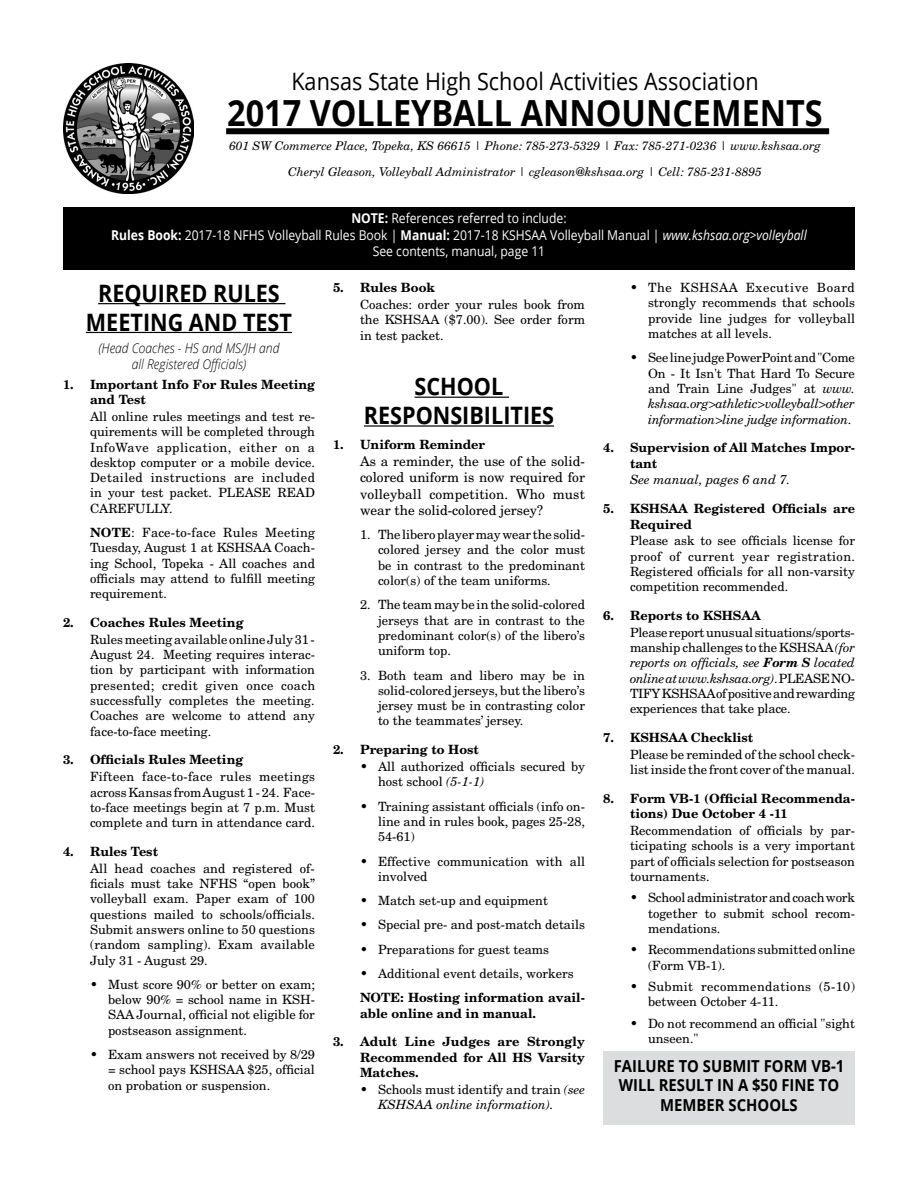
<style>
.page{position:relative;width:918px;height:1188px;background:#fff}
.page>*{position:absolute;margin:0;border:0;box-sizing:border-box;transform-origin:0 0}
.t1{font:700 36px "Open Sans";color:#000;scale:.9 1}
.t2{font:700 24px/28.8px "Open Sans";color:#000;text-align:center;scale:.9 1}
.t3{font:24px "Open Sans";color:#000;scale:.9 1}
.t4{font:700 16.5px/19.8px "Open Sans";color:#000;text-align:center;scale:.9 1}
.t5{font:13.5px/16.2px "Open Sans";color:#fff;text-align:center;scale:.9 1}
.t6{font:13.5px/16.2px "New Century Schlbk";letter-spacing:.005em;color:#000;text-align:justify}
.t7{font:italic 300 13.5px/16.2px "Open Sans";color:#000;text-align:center;scale:.9 1}
.t8{font:12.75px/15.3px "New Century Schlbk";color:#000;text-align:justify}
.t9{font:700 12.75px/15.3px "New Century Schlbk";color:#000}
.t10{font:italic 12.75px/15.3px "New Century Schlbk";color:#000}
.t11{font:12.75px/15.3px "New Century Schlbk";letter-spacing:.03em;color:#000}
.t12{font:italic 12px/26.1px "New Century Schlbk";color:#000;text-align:center}
.s1{font-weight:700}
.s2{font-style:italic}
.s3{font-style:normal}
.s4{font-weight:700;font-style:italic}
</style>
<div class="page">
<hr style="left:98px;top:303px;width:187px;height:1px;background:#000">
<hr style="left:86px;top:332px;width:206px;height:1px;background:#000">
<hr style="left:415px;top:397px;width:94px;height:1px;background:#000">
<hr style="left:364px;top:425px;width:190px;height:2px;background:#000">
<div style="left:63px;top:207px;width:792px;height:63px;background:#000"></div>
<div style="left:226px;top:128px;width:603px;height:6px;background:#000"></div>
<img style="left:63px;top:63px;width:130px;height:131px">
<div style="left:603px;top:1052px;width:252px;height:73px;background:#dcddde"></div>
<h2 class="t3" style="left:291px;top:64px;width:521px">Kansas State High School Activities Association</h2>
<h1 class="t1" style="left:227px;top:87px;width:663px">2017 VOLLEYBALL ANNOUNCEMENTS</h1>
<p class="t12" style="left:229px;top:132px;width:593px">601 SW Commerce Place, Topeka, KS 66615 | Phone: 785-273-5329 | Fax: 785-271-0236 | www.kshsaa.org<br>Cheryl Gleason, Volleyball Administrator | cgleason@kshsaa.org | Cell: 785-231-8895</p>
<p class="t5" style="left:111px;top:210px;width:774px"><span class="s1">NOTE:</span> References referred to include:<br><span class="s1">Rules Book:</span> 2017-18 NFHS Volleyball Rules Book | <span class="s1">Manual:</span> 2017-18 KSHSAA Volleyball Manual | <span class="s2">www.kshsaa.org&gt;volleyball<br></span>See contents, manual, page 11</p>
<h2 class="t2" style="left:86px;top:278px;width:231px">REQUIRED RULES<br>MEETING AND TEST</h2>
<p class="t7" style="left:99px;top:339px;width:203px">(Head Coaches - HS and MS/JH and all Registered Officials)</p>
<p class="t9" style="left:90px;top:378px;width:227px;text-indent:-27px">1. Important Info For Rules Meeting and Test</p>
<p class="t8" style="left:90px;top:410px;width:227px">All online rules meetings and test re&shy;quirements will be completed through InfoWave application, either on a desktop computer or a mobile device.<br>Detailed instructions are included in your test packet. PLEASE READ CAREFULLY.</p>
<p class="t8" style="left:90px;top:526px;width:227px"><span class="s1">NOTE</span>: Face-to-face Rules Meeting Tuesday, August 1 at KSHSAA Coach&shy;ing School, Topeka - All coaches and officials may attend to fulfill meeting requirement.</p>
<p class="t9" style="left:63px;top:616px;width:182px">2. Coaches Rules Meeting</p>
<p class="t8" style="left:90px;top:633px;width:227px">Rules meeting available online July 31 - August 24. Meeting requires interac&shy;tion by participant with information presented; credit given once coach successfully completes the meeting.<br>Coaches are welcome to attend any face-to-face meeting.</p>
<p class="t9" style="left:63px;top:753px;width:182px">3. Officials Rules Meeting</p>
<p class="t8" style="left:90px;top:770px;width:227px">Fifteen face-to-face rules meetings across Kansas from August 1 - 24. Face&shy;to-face meetings begin at 7 p.m. Must complete and turn in attendance card.</p>
<p class="t9" style="left:63px;top:845px;width:97px">4. Rules Test</p>
<p class="t8" style="left:90px;top:862px;width:227px">All head coaches and registered of&shy;ficials must take NFHS “open book” volleyball exam. Paper exam of 100 questions mailed to schools/officials.<br>Submit answers online to 50 questions (random sampling). Exam available July 31 - August 29.</p>
<p class="t8" style="left:108px;top:978px;width:209px;text-indent:-18px">• Must score 90% or better on exam; below 90% = school name in KSH-SAA Journal, official not eligible for postseason assignment.</p>
<p class="t8" style="left:108px;top:1048px;width:209px;text-indent:-18px">• Exam answers not received by 8/29 = school pays KSHSAA $25, official on probation or suspension.</p>
<p class="t9" style="left:333px;top:281px;width:103px">5. Rules Book</p>
<p class="t8" style="left:360px;top:298px;width:227px">Coaches: order your rules book from the KSHSAA ($7.00). See order form in test packet.</p>
<h2 class="t2" style="left:364px;top:372px;width:213px">SCHOOL<br>RESPONSIBILITIES</h2>
<p class="t9" style="left:333px;top:437px;width:154px">1. Uniform Reminder</p>
<p class="t6" style="left:360px;top:455px;width:227px">As a reminder, the use of the solid&shy;colored uniform is now required for volleyball competition. Who must wear the solid-colored jersey?</p>
<p class="t8" style="left:378px;top:528px;width:209px;text-indent:-18px">1. The libero player may wear the solid&shy;colored jersey and the color must be in contrast to the predominant color(s) of the team uniforms.</p>
<p class="t8" style="left:378px;top:598px;width:209px;text-indent:-18px">2. The team may be in the solid-colored jerseys that are in contrast to the predominant color(s) of the libero’s uniform top.</p>
<p class="t8" style="left:378px;top:669px;width:209px;text-indent:-18px">3. Both team and libero may be in solid-colored jerseys, but the libero’s jersey must be in contrasting color to the teammates’ jersey.</p>
<p class="t9" style="left:333px;top:743px;width:148px">2. Preparing to Host</p>
<p class="t8" style="left:378px;top:760px;width:208px;text-indent:-18px">• All authorized officials secured by host school <span class="s2">(5-1-1)</span></p>
<p class="t8" style="left:378px;top:800px;width:209px;text-indent:-18px">• Training assistant officials (info on&shy;line and in rules book, pages 25-28, 54-61)</p>
<p class="t8" style="left:378px;top:855px;width:209px;text-indent:-18px">• Effective communication with all involved</p>
<p class="t8" style="left:360px;top:894px;width:190px">• Match set-up and equipment</p>
<p class="t8" style="left:360px;top:919px;width:226px">• Special pre- and post-match details</p>
<p class="t8" style="left:360px;top:943px;width:191px">• Preparations for guest teams</p>
<p class="t8" style="left:360px;top:967px;width:215px">• Additional event details, workers</p>
<p class="t9" style="left:360px;top:991px;width:226px">NOTE: Hosting information avail&shy;able online and in manual.</p>
<p class="t9" style="left:360px;top:1035px;width:227px;text-align:justify;text-indent:-27px">3. Adult Line Judges are Strongly Recommended for All HS Varsity Matches.</p>
<p class="t10" style="left:378px;top:1081px;width:208px;text-indent:-18px"><span class="s3">• Schools must identify and train</span> (see<br>KSHSAA online information).</p>
<p class="t8" style="left:648px;top:281px;width:209px;text-indent:-18px">• The KSHSAA Executive Board strongly recommends that schools provide line judges for volleyball matches at all levels.</p>
<p class="t8" style="left:648px;top:351px;width:209px;text-indent:-18px">• See line judge PowerPoint and "Come On - It Isn't That Hard To Secure and Train Line Judges" at <span class="s2">www. kshsaa.org&gt;athletic&gt;volleyball&gt;other information&gt;line judge information</span>.</p>
<p class="t9" style="left:630px;top:441px;width:226px;text-indent:-27px">4. Supervision of All Matches Impor&shy;tant</p>
<p class="t10" style="left:630px;top:472px;width:162px">See manual, pages 6 and 7.</p>
<p class="t9" style="left:630px;top:502px;width:227px;text-indent:-27px">5. KSHSAA Registered Officials are<br>Required</p>
<p class="t8" style="left:630px;top:534px;width:227px">Please ask to see officials license for proof of current year registration.<br>Registered officials for all non-varsity competition recommended.</p>
<p class="t9" style="left:603px;top:609px;width:159px">6. Reports to KSHSAA</p>
<p class="t8" style="left:630px;top:626px;width:227px">Please report unusual situations/sports&shy;manship challenges to the KSHSAA <span class="s2">(for reports on officials, see</span> <span class="s4">Form S</span> <span class="s2">located online at www.kshsaa.org)</span>. PLEASE NO-TIFY KSHSAA of positive and rewarding experiences that take place.</p>
<p class="t9" style="left:603px;top:731px;width:152px">7. KSHSAA Checklist</p>
<p class="t8" style="left:630px;top:748px;width:226px">Please be reminded of the school check&shy;list inside the front cover of the manual.</p>
<p class="t9" style="left:630px;top:792px;width:227px;text-indent:-27px">8. Form VB-1 (Official Recommenda&shy;tions) Due October 4 -11</p>
<p class="t8" style="left:630px;top:824px;width:227px">Recommendation of officials by par&shy;ticipating schools is a very important part of officials selection for postseason tournaments.</p>
<p class="t8" style="left:648px;top:891px;width:209px;text-indent:-18px">• School administrator and coach work together to submit school recom&shy;mendations.</p>
<p class="t8" style="left:648px;top:943px;width:209px;text-indent:-18px">• Recommendations submitted online (Form VB-1).</p>
<p class="t11" style="left:648px;top:980px;width:209px;text-indent:-18px">• Submit recommendations (5-10) between October 4-11.</p>
<p class="t8" style="left:648px;top:1017px;width:208px;text-indent:-18px">• Do not recommend an official "sight unseen."</p>
<p class="t4" style="left:614px;top:1055px;width:258px">FAILURE TO SUBMIT FORM VB-1<br>WILL RESULT IN A $50 FINE TO<br>MEMBER SCHOOLS</p>
</div>
